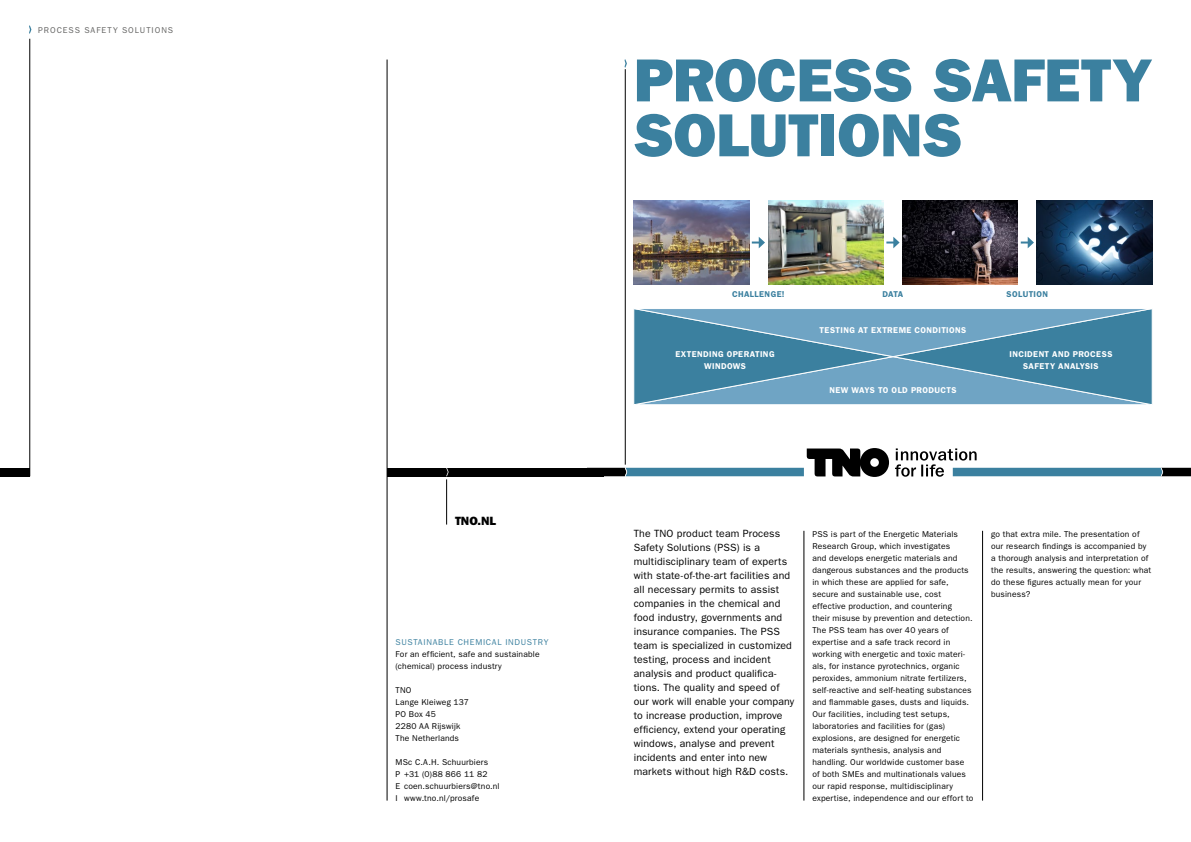
<style>
.page{position:relative;width:1191px;height:842px;background:#fff}
.page>*{position:absolute;margin:0;border:0;box-sizing:border-box;transform-origin:0 0}
.t1{font:61px/54.9px "ITC Franklin Gothic Std Hvy";letter-spacing:-.005em;color:#3b809f}
.t2{font:12px "ITC Franklin Gothic Std Hvy";color:#000}
.t3{font:10.5px/14px "ITC Franklin Gothic Std";letter-spacing:.01em;color:#000}
.t4{font:8.5px/12px "ITC Franklin Gothic Std";letter-spacing:.02em;color:#000}
.t5{font:600 8.5px/12px "ITC Franklin Gothic Std";letter-spacing:.045em;color:#fff;text-align:center}
.t6{font:8.5px "ITC Franklin Gothic Std";letter-spacing:.08em;color:#3b809f}
.t7{font:600 8.5px "ITC Franklin Gothic Std";letter-spacing:.045em;color:#3b809f}
.t8{font:8.5px "ITC Franklin Gothic Std";letter-spacing:.115em;color:#636362}
</style>
<div class="page">
<hr style="left:803px;top:531px;width:1px;height:270px;background:#000">
<hr style="left:982px;top:531px;width:1px;height:270px;background:#000">
<hr style="left:625px;top:69px;width:1px;height:396px;background:#000">
<hr style="left:30px;top:39px;width:1px;height:437px;background:#000">
<div style="left:0;top:468px;width:30px;height:8px;background:#000"></div>
<hr style="left:387px;top:60px;width:1px;height:741px;background:#000">
<div style="left:387px;top:468px;width:217px;height:8px;background:#000"></div>
<svg style="left:446px;top:468px;width:2px;height:8px"></svg>
<hr style="left:446px;top:479px;width:1px;height:46px;background:#000">
<img style="left:634px;top:201px;width:115px;height:84px">
<img style="left:768px;top:201px;width:115px;height:84px">
<img style="left:902px;top:201px;width:115px;height:84px">
<img style="left:1037px;top:201px;width:115px;height:84px">
<svg style="left:752px;top:237px;width:13px;height:11px"></svg>
<svg style="left:886px;top:237px;width:13px;height:11px"></svg>
<svg style="left:1020px;top:237px;width:14px;height:11px"></svg>
<svg style="left:624px;top:307px;width:529px;height:99px;background:#629ab7"></svg>
<svg style="left:624px;top:59px;width:3px;height:9px"></svg>
<svg style="left:29px;top:25px;width:2px;height:9px"></svg>
<svg style="left:587px;top:442px;width:604px;height:35px"></svg>
<p class="t8" style="left:38px;top:25px;width:136px">PROCESS SAFETY SOLUTIONS</p>
<h2 class="t2" style="left:455px;top:513px;width:42px">TNO.NL</h2>
<p class="t6" style="left:395px;top:637px;width:154px">SUSTAINABLE CHEMICAL INDUSTRY</p>
<p class="t4" style="left:395px;top:648px;width:146px">For an efficient, safe and sustainable (chemical) process industry</p>
<p class="t4" style="left:395px;top:684px;width:75px">TNO<br>Lange Kleiweg 137<br>PO Box 45<br>2280 AA Rijswijk<br>The Netherlands</p>
<p class="t4" style="left:395px;top:756px;width:106px">MSc C.A.H. Schuurbiers<br>P +31 (0)88 866 11 82<br>E coen.schuurbiers@tno.nl<br>I www.tno.nl/prosafe</p>
<h1 class="t1" style="left:634px;top:53px;width:520px">PROCESS SAFETY<br>SOLUTIONS</h1>
<p class="t7" style="left:732px;top:289px;width:54px">CHALLENGE!</p>
<p class="t7" style="left:882px;top:289px;width:23px">DATA</p>
<p class="t7" style="left:1006px;top:289px;width:43px">SOLUTION</p>
<p class="t5" style="left:819px;top:324px;width:148px">TESTING AT EXTREME CONDITIONS</p>
<p class="t5" style="left:675px;top:348px;width:101px">EXTENDING OPERATING<br>WINDOWS</p>
<p class="t5" style="left:1009px;top:348px;width:104px">INCIDENT AND PROCESS<br>SAFETY ANALYSIS</p>
<p class="t5" style="left:829px;top:384px;width:129px">NEW WAYS TO OLD PRODUCTS</p>
<p class="t3" style="left:634px;top:526px;width:162px">The TNO product team Process<br>Safety Solutions (PSS) is a multidisciplinary team of experts with state-of-the-art facilities and all necessary permits to assist companies in the chemical and food industry, governments and insurance companies. The PSS team is specialized in customized testing, process and incident analysis and product qualifica&shy;tions. The quality and speed of our work will enable your company to increase production, improve efficiency, extend your operating windows, analyse and prevent incidents and enter into new markets without high R&amp;D costs.</p>
<p class="t4" style="left:812px;top:528px;width:163px">PSS is part of the Energetic Materials Research Group, which investigates<br>and develops energetic materials and dangerous substances and the products in which these are applied for safe, secure and sustainable use, cost effective production, and countering<br>their misuse by prevention and detection.<br>The PSS team has over 40 years of expertise and a safe track record in working with energetic and toxic materi&shy;als, for instance pyrotechnics, organic peroxides, ammonium nitrate fertilizers, self-reactive and self-heating substances and flammable gases, dusts and liquids.<br>Our facilities, including test setups, laboratories and facilities for (gas) explosions, are designed for energetic materials synthesis, analysis and handling. Our worldwide customer base of both SMEs and multinationals values our rapid response, multidisciplinary expertise, independence and our effort to</p>
<p class="t4" style="left:991px;top:528px;width:162px">go that extra mile. The presentation of our research findings is accompanied by a thorough analysis and interpretation of the results, answering the question: what do these figures actually mean for your business?</p>
</div>
